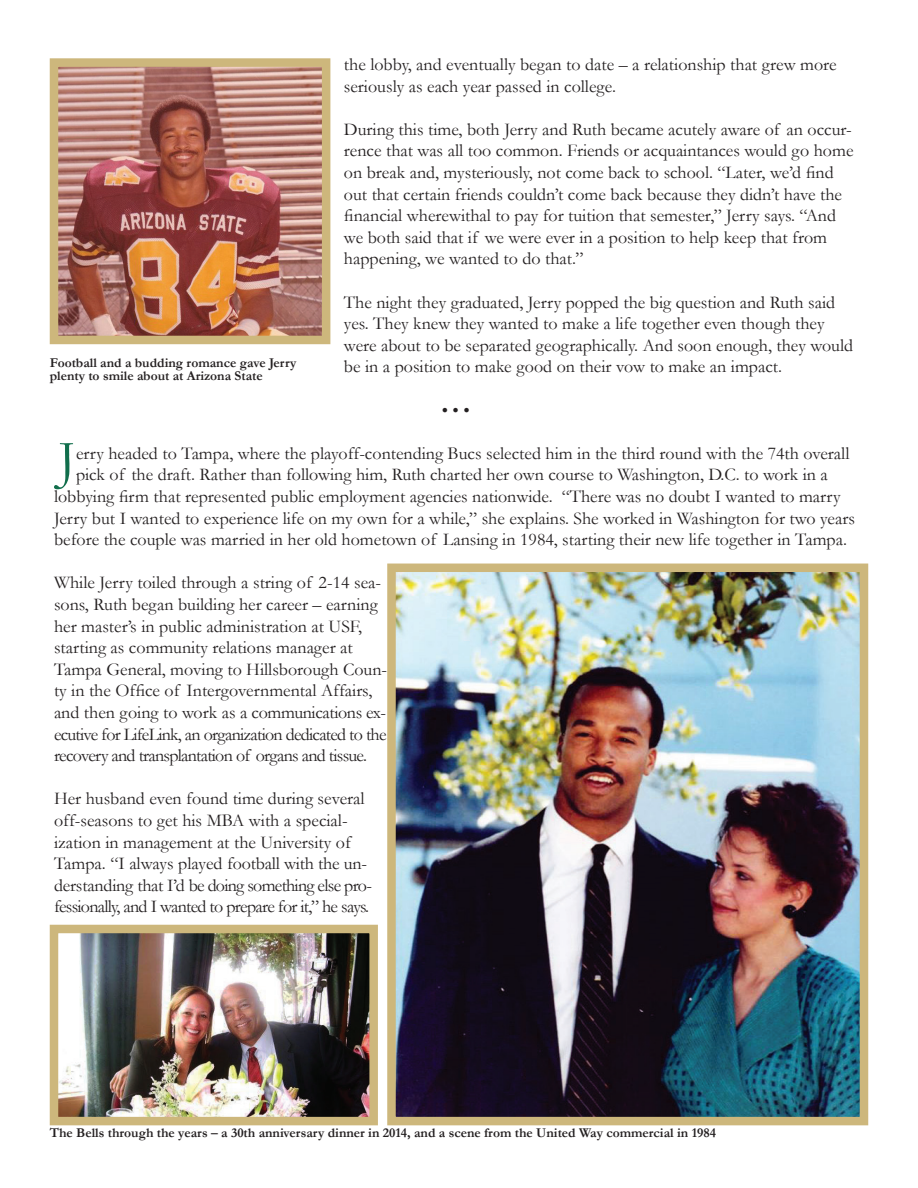
<style>
.page{position:relative;width:918px;height:1188px;background:#fff}
.page>*{position:absolute;margin:0;border:0;box-sizing:border-box;transform-origin:0 0}
.t1{font:52.65px "Garamond";color:#116e4c}
.t2{font:18px/21.6px "Garamond";color:#231f20}
.t3{font:700 13.5px/13.2px "Garamond";color:#231f20}
</style>
<div class="page">
<img style="left:60px;top:68px;width:260px;height:266px">
<div style="left:50px;top:58px;width:280px;height:286px;border:9px solid #cdb77c"></div>
<img style="left:397px;top:574px;width:461px;height:541px">
<div style="left:387px;top:564px;width:481px;height:561px;border:9px solid #cdb77c"></div>
<img style="left:60px;top:935px;width:308px;height:180px">
<div style="left:50px;top:925px;width:328px;height:200px;border:9px solid #cdb77c"></div>
<p class="t3" style="left:50px;top:356px;width:248px">Football and a budding romance gave Jerry plenty to smile about at Arizona State</p>
<p class="t2" style="left:344px;top:53px;width:494px">the lobby, and eventually began to date – a relationship that grew more seriously as each year passed in college.</p>
<p class="t2" style="left:344px;top:118px;width:511px">During this time, both Jerry and Ruth became acutely aware of an occur&shy;rence that was all too common. Friends or acquaintances would go home on break and, mysteriously, not come back to school. “Later, we’d find out that certain friends couldn’t come back because they didn’t have the financial wherewithal to pay for tuition that semester,” Jerry says. “And we both said that if we were ever in a position to help keep that from happening, we wanted to do that.”</p>
<p class="t2" style="left:344px;top:291px;width:511px">The night they graduated, Jerry popped the big question and Ruth said yes. They knew they wanted to make a life together even though they were about to be separated geographically. And soon enough, they would be in a position to make good on their vow to make an impact.</p>
<p class="t2" style="left:442px;top:399px;width:30px">• • •</p>
<h1 class="t1" style="left:58px;top:424px;width:19px">J</h1>
<p class="t2" style="left:76px;top:442px;width:775px">erry headed to Tampa, where the playoff-contending Bucs selected him in the third round with the 74th overall</p>
<p class="t2" style="left:76px;top:464px;width:753px">pick of the draft. Rather than following him, Ruth charted her own course to Washington, D.C. to work in a</p>
<p class="t2" style="left:54px;top:485px;width:788px">lobbying firm that represented public employment agencies nationwide. “There was no doubt I wanted to marry</p>
<p class="t2" style="left:54px;top:507px;width:802px">Jerry but I wanted to experience life on my own for a while,” she explains. She worked in Washington for two years</p>
<p class="t2" style="left:54px;top:528px;width:795px">before the couple was married in her old hometown of Lansing in 1984, starting their new life together in Tampa.</p>
<p class="t2" style="left:54px;top:572px;width:335px">While Jerry toiled through a string of 2-14 sea&shy;sons, Ruth began building her career – earning her master’s in public administration at USF, starting as community relations manager at Tampa General, moving to Hillsborough Coun&shy;ty in the Office of Intergovernmental Affairs, and then going to work as a communications ex&shy;ecutive for LifeLink, an organization dedicated to the recovery and transplantation of organs and tissue.</p>
<p class="t2" style="left:54px;top:788px;width:320px">Her husband even found time during several off-seasons to get his MBA with a special&shy;ization in management at the University of Tampa. “I always played football with the un&shy;derstanding that I’d be doing something else pro&shy;fessionally, and I wanted to prepare for it,” he says.</p>
<p class="t3" style="left:50px;top:1126px;width:668px">The Bells through the years – a 30th anniversary dinner in 2014, and a scene from the United Way commercial in 1984</p>
</div>
